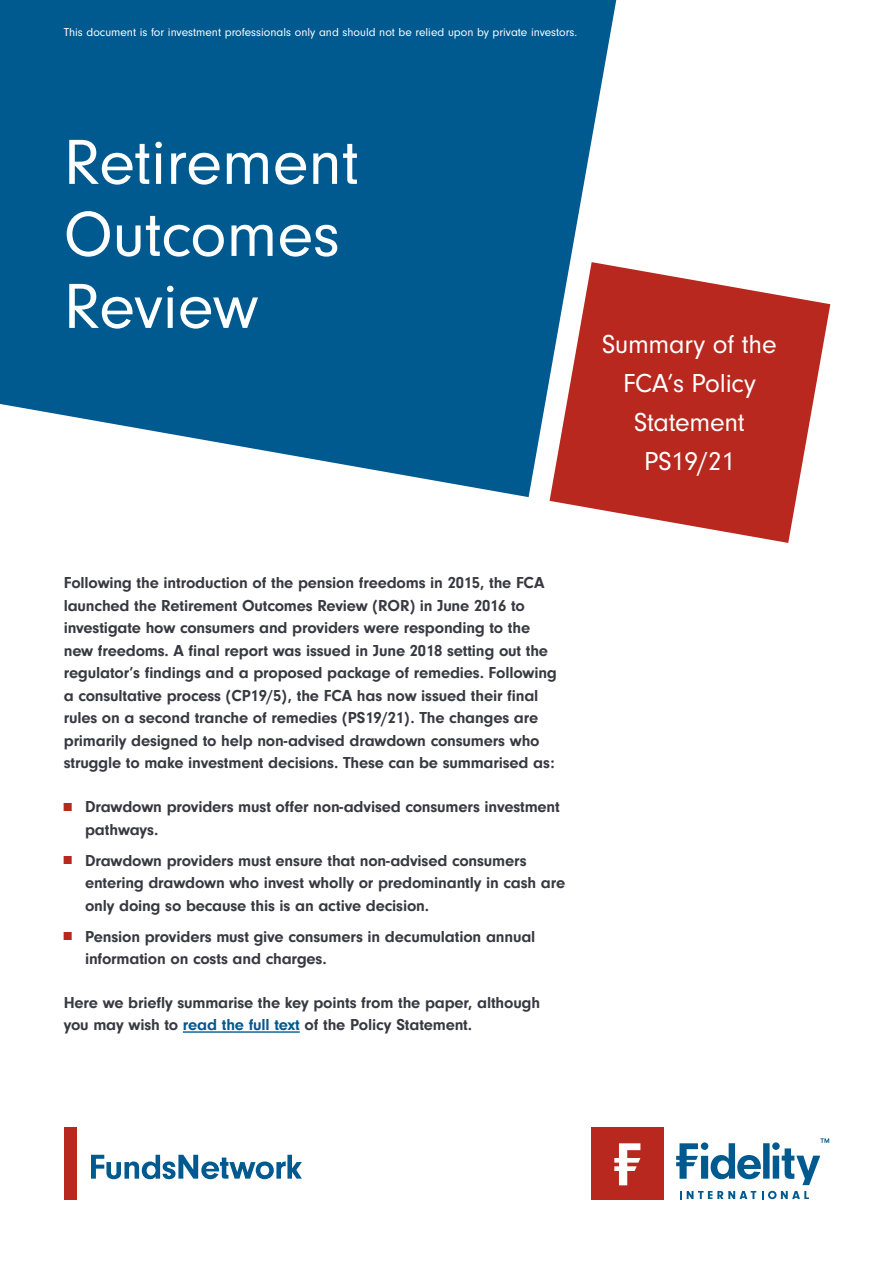
<style>
.page{position:relative;width:893px;height:1263px;background:#fff}
.page>*{position:absolute;margin:0;border:0;box-sizing:border-box;transform-origin:0 0}
.t1{font:66px/72px "Neuzeit Gro";color:#fff}
.t2{font:27px/39px "Neuzeit Gro";letter-spacing:-.01em;color:#fff;text-align:center}
.t3{font:700 16.5px/22.5px "Neuzeit Gro";letter-spacing:-.01em;color:#383941}
.t4{font:12px "Neuzeit Gro";color:#fff}
.s1{font-weight:400;font-size:12px;color:#b8281f}
.s2{color:#00598f}
</style>
<div class="page">
<svg style="left:0;top:0;width:616px;height:497px;background:#1a6a9a"></svg>
<svg style="left:550px;top:262px;width:280px;height:281px;fill:#b8281f"></svg>
<div style="left:64px;top:1127px;width:13px;height:72px;background:#b8281f"></div>
<svg style="left:91px;top:1155px;width:211px;height:24px"></svg>
<div style="left:591px;top:1127px;width:72px;height:72px;background:#b8281f"></div>
<svg style="left:614px;top:1143px;width:26px;height:42px"></svg>
<svg style="left:676px;top:1138px;width:153px;height:47px"></svg>
<svg style="left:687px;top:1191px;width:122px;height:8px"></svg>
<hr style="left:183px;top:1031px;width:117px;height:2px;background:#00598f">
<p class="t4" style="left:64px;top:25px;width:515px">This document is for investment professionals only and should not be relied upon by private investors.</p>
<h1 class="t1" style="left:64px;top:127px;width:297px">Retirement<br>Outcomes<br>Review</h1>
<h2 class="t2" style="left:602px;top:325px;width:176px">Summary of the<br>FCA’s Policy<br>Statement<br>PS19/21</h2>
<p class="t3" style="left:64px;top:572px;width:495px">Following the introduction of the pension freedoms in 2015, the FCA launched the Retirement Outcomes Review (ROR) in June 2016 to investigate how consumers and providers were responding to the new freedoms. A final report was issued in June 2018 setting out the regulator’s findings and a proposed package of remedies. Following a consultative process (CP19/5), the FCA has now issued their final rules on a second tranche of remedies (PS19/21). The changes are primarily designed to help non-advised drawdown consumers who struggle to make investment decisions. These can be summarised as:</p>
<p class="t3" style="left:85px;top:795px;width:476px;text-indent:-21px"><span class="s1">■</span> Drawdown providers must offer non-advised consumers investment pathways.</p>
<p class="t3" style="left:85px;top:849px;width:482px;text-indent:-21px"><span class="s1">■</span> Drawdown providers must ensure that non-advised consumers entering drawdown who invest wholly or predominantly in cash are only doing so because this is an active decision.</p>
<p class="t3" style="left:85px;top:925px;width:452px;text-indent:-21px"><span class="s1">■</span> Pension providers must give consumers in decumulation annual information on costs and charges.</p>
<p class="t3" style="left:64px;top:991px;width:478px">Here we briefly summarise the key points from the paper, although you may wish to <span class="s2">read the full text</span> of the Policy Statement.</p>
</div>
